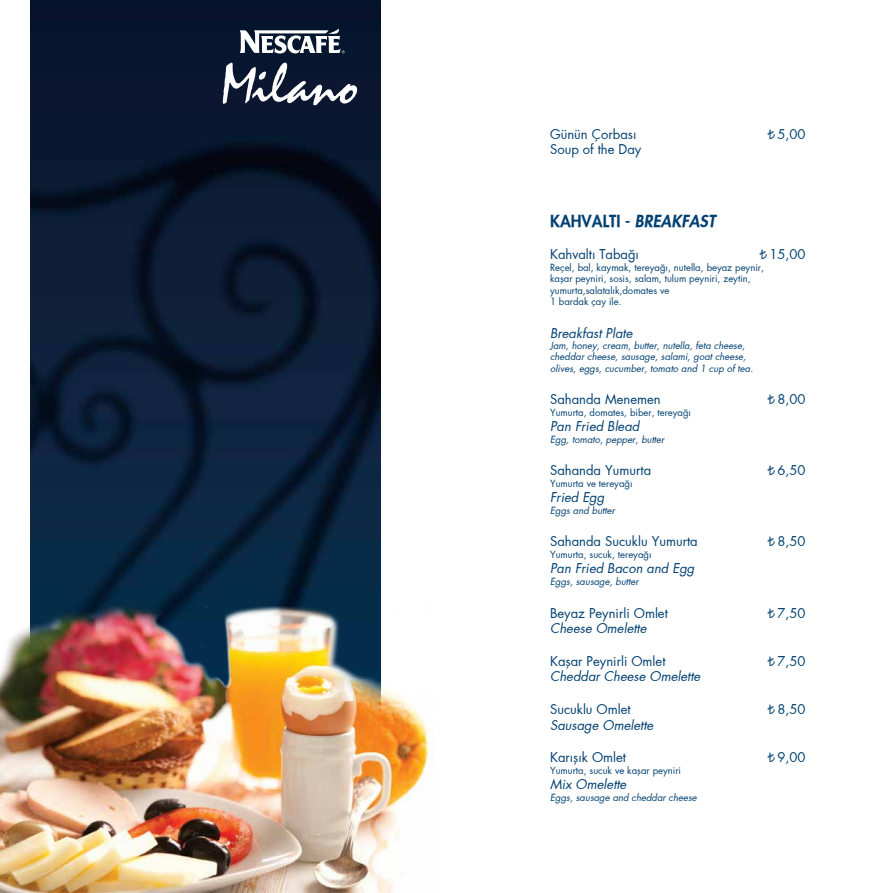
<style>
.page{position:relative;width:891px;height:893px;background:#fff}
.page>*{position:absolute;margin:0;border:0;box-sizing:border-box;transform-origin:0 0}
.t1{font:16px "Futura X Heavy";color:#004071}
.t2{font:13px "Futura X Book";color:#004071}
.t3{font:italic 13px "Futura X Book";color:#004071}
.t4{font:9.5px/11.4px "Futura X Book";color:#004071}
.t5{font:italic 9.5px/11.4px "Futura X Book";color:#004071}
.s1{font-family:"Abaku TL Sym Sans";font-size:12px}
.s2{font-style:italic}
</style>
<div class="page">
<img style="left:30px;top:0;width:350px;height:606px">
<svg style="left:223px;top:63px;width:134px;height:42px"></svg>
<svg style="left:239px;top:29px;width:105px;height:25px"></svg>
<img style="left:0;top:606px;width:431px;height:287px">
<h2 class="t2" style="left:550px;top:125px;width:88px">Günün Çorbası</h2>
<h2 class="t2" style="left:766px;top:125px;width:40px"><span class="s1">¨</span> 5,00</h2>
<h2 class="t2" style="left:550px;top:141px;width:93px">Soup of the Day</h2>
<h1 class="t1" style="left:550px;top:210px;width:166px">KAHVALTI - <span class="s2">BREAKFAST</span></h1>
<h2 class="t2" style="left:550px;top:246px;width:90px">Kahvaltı Tabağı</h2>
<h2 class="t2" style="left:758px;top:246px;width:48px"><span class="s1">¨</span> 15,00</h2>
<p class="t4" style="left:550px;top:261px;width:215px">Reçel, bal, kaymak, tereyağı, nutella, beyaz peynir, kaşar peyniri, sosis, salam, tulum peyniri, zeytin, yumurta,salatalık,domates ve<br>1 bardak çay ile.</p>
<h2 class="t3" style="left:550px;top:324px;width:84px">Breakfast Plate</h2>
<p class="t5" style="left:550px;top:340px;width:204px">Jam, honey, cream, butter, nutella, feta cheese, cheddar cheese, sausage, salami, goat cheese, olives, eggs, cucumber, tomato and 1 cup of tea.</p>
<h2 class="t2" style="left:550px;top:391px;width:112px">Sahanda Menemen</h2>
<h2 class="t2" style="left:766px;top:391px;width:40px"><span class="s1">¨</span> 8,00</h2>
<p class="t4" style="left:550px;top:407px;width:142px">Yumurta, domates, biber, tereyağı</p>
<h2 class="t3" style="left:550px;top:418px;width:91px">Pan Fried Blead</h2>
<p class="t5" style="left:550px;top:434px;width:116px">Egg, tomato, pepper, butter</p>
<h2 class="t2" style="left:550px;top:462px;width:102px">Sahanda Yumurta</h2>
<h2 class="t2" style="left:766px;top:462px;width:40px"><span class="s1">¨</span> 6,50</h2>
<p class="t4" style="left:550px;top:478px;width:84px">Yumurta ve tereyağı</p>
<h2 class="t3" style="left:550px;top:489px;width:56px">Fried Egg</h2>
<p class="t5" style="left:550px;top:505px;width:66px">Eggs and butter</p>
<h2 class="t2" style="left:550px;top:533px;width:149px">Sahanda Sucuklu Yumurta</h2>
<h2 class="t2" style="left:766px;top:533px;width:40px"><span class="s1">¨</span> 8,50</h2>
<p class="t4" style="left:550px;top:549px;width:103px">Yumurta, sucuk, tereyağı</p>
<h2 class="t3" style="left:550px;top:560px;width:146px">Pan Fried Bacon and Egg</h2>
<p class="t5" style="left:550px;top:576px;width:90px">Eggs, sausage, butter</p>
<h2 class="t2" style="left:550px;top:604px;width:119px">Beyaz Peynirli Omlet</h2>
<h2 class="t2" style="left:766px;top:604px;width:40px"><span class="s1">¨</span> 7,50</h2>
<h2 class="t3" style="left:550px;top:619px;width:98px">Cheese Omelette</h2>
<h2 class="t2" style="left:550px;top:652px;width:117px">Kaşar Peynirli Omlet</h2>
<h2 class="t2" style="left:766px;top:652px;width:40px"><span class="s1">¨</span> 7,50</h2>
<h2 class="t3" style="left:550px;top:668px;width:152px">Cheddar Cheese Omelette</h2>
<h2 class="t2" style="left:550px;top:700px;width:82px">Sucuklu Omlet</h2>
<h2 class="t2" style="left:766px;top:700px;width:40px"><span class="s1">¨</span> 8,50</h2>
<h2 class="t3" style="left:550px;top:716px;width:105px">Sausage Omelette</h2>
<h2 class="t2" style="left:550px;top:748px;width:77px">Karışık Omlet</h2>
<h2 class="t2" style="left:766px;top:748px;width:40px"><span class="s1">¨</span> 9,00</h2>
<p class="t4" style="left:550px;top:764px;width:132px">Yumurta, sucuk ve kaşar peyniri</p>
<h2 class="t3" style="left:550px;top:775px;width:78px">Mix Omelette</h2>
<p class="t5" style="left:550px;top:791px;width:148px">Eggs, sausage and cheddar cheese</p>
</div>
